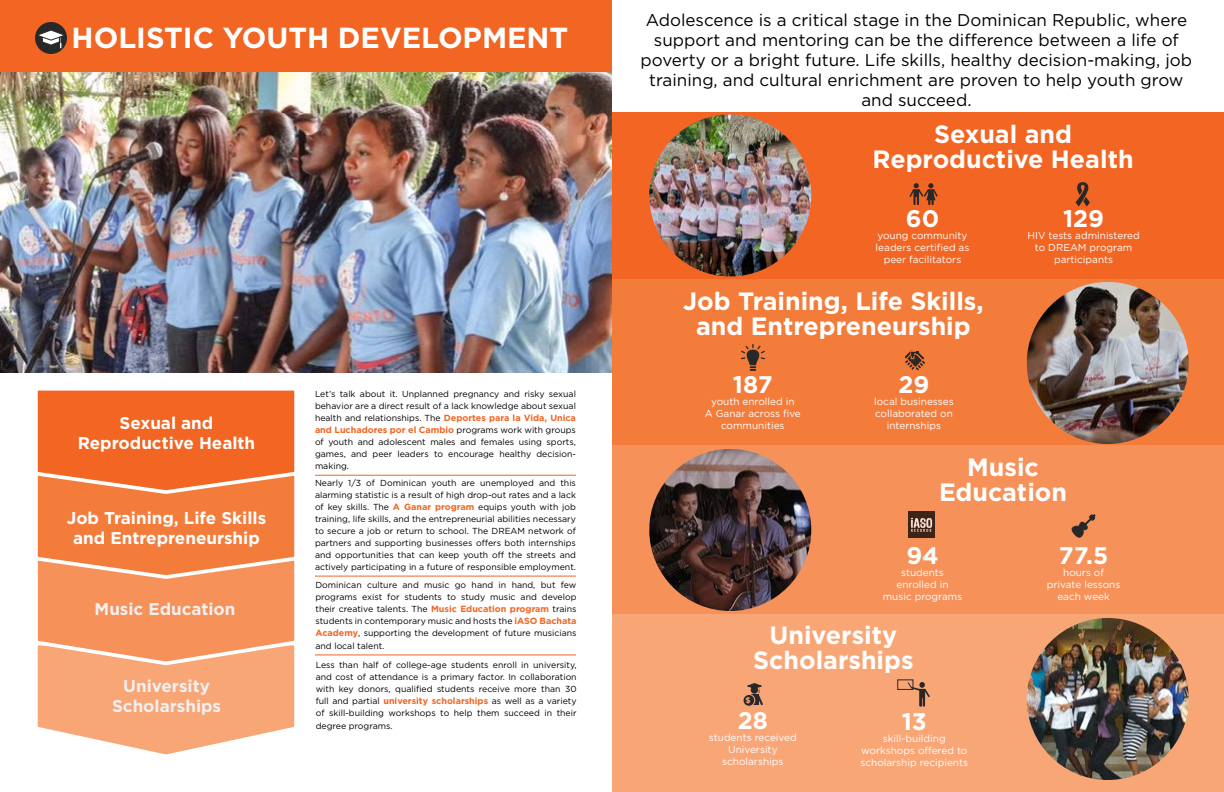
<style>
.page{position:relative;width:1224px;height:792px;background:#fff}
.page>*{position:absolute;margin:0;border:0;box-sizing:border-box;transform-origin:0 0}
.t1{font:700 29px "Gotham";color:#fff}
.t2{font:700 25px/25px "Gotham";color:#fff;text-align:center}
.t3{font:700 24px "Gotham";color:#fff}
.t4{font:17px/20px "Gotham";color:#000;text-align:center}
.t5{font:700 17px/20px "Gotham";color:#fff;text-align:center}
.t6{font:700 17px/20px "Gotham";color:#f0f0f0;text-align:center}
.t7{font:10px/12px "Gotham";color:#fff;text-align:center}
.t8{font:700 9px "Gotham";color:#f26522}
.t9{font:8.8px/12px "Gotham";color:#000;text-align:justify}
.t10{font:700 8px "Gotham";color:#f9a677}
.s1{font-weight:700;font-size:9px;color:#f26522}
.s2{font-weight:400;font-size:8.8px;color:#000}
</style>
<div class="page">
<div style="left:612px;top:606px;width:612px;height:186px;background:#f9a677"></div>
<div style="left:612px;top:271px;width:612px;height:180px;background:#f47c3b"></div>
<svg style="left:37px;top:390px;width:258px;height:365px;background:#f68e58"></svg>
<div style="left:0;top:0;width:612px;height:72px;background:#f26522"></div>
<hr style="left:315px;top:475px;width:261px;height:1px;background:#f26522">
<hr style="left:315px;top:576px;width:261px;height:1px;background:#f26522">
<hr style="left:315px;top:655px;width:261px;height:1px;background:#f26522">
<div style="left:35px;top:22px;width:32px;height:32px;background:#292829;border-radius:50%"></div>
<svg style="left:36px;top:29px;width:31px;height:19px"></svg>
<img style="left:0;top:72px;width:612px;height:300px">
<div style="left:612px;top:112px;width:612px;height:167px;background:#f26522"></div>
<div style="left:612px;top:445px;width:612px;height:169px;background:#f7915a"></div>
<img style="left:649px;top:115px;width:162px;height:161px;border-radius:80px">
<img style="left:1027px;top:282px;width:162px;height:162px;border-radius:81px">
<img style="left:1027px;top:618px;width:162px;height:162px;border-radius:81px">
<img style="left:649px;top:449px;width:162px;height:162px;border-radius:81px">
<svg style="left:741px;top:344px;width:24px;height:27px"></svg>
<svg style="left:909px;top:183px;width:29px;height:22px"></svg>
<svg style="left:904px;top:350px;width:21px;height:21px"></svg>
<img style="left:909px;top:512px;width:26px;height:26px">
<svg style="left:1071px;top:514px;width:25px;height:24px"></svg>
<svg style="left:907px;top:681px;width:23px;height:26px"></svg>
<div style="left:897px;top:679px;width:16px;height:11px;border:1px solid #292829"></div>
<svg style="left:1076px;top:182px;width:14px;height:25px"></svg>
<svg style="left:747px;top:683px;width:16px;height:23px"></svg>
<div style="left:743px;top:695px;width:12px;height:11px;background:#292829;border-radius:50%"></div>
<div style="left:743px;top:694px;width:12px;height:13px;border:1px solid #f9a677;border-radius:50%"></div>
<h1 class="t1" style="left:72px;top:19px;width:498px">HOLISTIC YOUTH DEVELOPMENT</h1>
<h3 class="t5" style="left:78px;top:413px;width:179px">Sexual and<br>Reproductive Health</h3>
<h3 class="t5" style="left:67px;top:508px;width:201px">Job Training, Life Skills and Entrepreneurship</h3>
<h3 class="t6" style="left:95px;top:598px;width:142px">Music Education</h3>
<h3 class="t6" style="left:112px;top:675px;width:111px">University<br>Scholarships</h3>
<p class="t9" style="left:315px;top:388px;width:263px">Let’s talk about it. Unplanned pregnancy and risky sexual behavior are a direct result of a lack knowledge about sexual health and relationships. The <span class="s1">Deportes para la Vida, Unica</span></p>
<p class="t8" style="left:315px;top:424px;width:263px">and Luchadores por el Cambio <span class="s2">programs work with groups</span></p>
<p class="t9" style="left:315px;top:436px;width:262px">of youth and adolescent males and females using sports, games, and peer leaders to encourage healthy decision&shy;making.</p>
<p class="t9" style="left:315px;top:477px;width:263px">Nearly 1/3 of Dominican youth are unemployed and this alarming statistic is a result of high drop-out rates and a lack of key skills. The <span class="s1">A Ganar program</span> equips youth with job training, life skills, and the entrepreneurial abilities necessary to secure a job or return to school. The DREAM network of partners and supporting businesses offers both internships and opportunities that can keep youth off the streets and actively participating in a future of responsible employment.</p>
<p class="t9" style="left:315px;top:579px;width:263px">Dominican culture and music go hand in hand, but few programs exist for students to study music and develop their creative talents. The <span class="s1">Music Education program</span> trains students in contemporary music and hosts the <span class="s1">iASO Bachata Academy</span>, supporting the development of future musicians</p>
<p class="t9" style="left:315px;top:640px;width:70px">and local talent.</p>
<p class="t9" style="left:316px;top:658px;width:263px">Less than half of college-age students enroll in university, and cost of attendance is a primary factor. In collaboration with key donors, qualified students receive more than 30 full and partial <span class="s1">university scholarships</span> as well as a variety of skill-building workshops to help them succeed in their</p>
<p class="t9" style="left:316px;top:719px;width:78px">degree programs.</p>
<p class="t4" style="left:641px;top:10px;width:553px">Adolescence is a critical stage in the Dominican Republic, where support and mentoring can be the difference between a life of poverty or a bright future. Life skills, healthy decision-making, job training, and cultural enrichment are proven to help youth grow and succeed.</p>
<h2 class="t2" style="left:873px;top:122px;width:263px">Sexual and<br>Reproductive Health</h2>
<h3 class="t3" style="left:906px;top:202px;width:35px">60</h3>
<p class="t7" style="left:876px;top:229px;width:95px">young community leaders certified as peer facilitators</p>
<h2 class="t2" style="left:683px;top:288px;width:302px">Job Training, Life Skills, and Entrepreneurship</h2>
<h3 class="t3" style="left:733px;top:368px;width:41px">187</h3>
<p class="t7" style="left:705px;top:395px;width:98px">youth enrolled in<br>A Ganar across five communities</p>
<h3 class="t3" style="left:899px;top:368px;width:32px">29</h3>
<p class="t7" style="left:874px;top:395px;width:81px">local businesses collaborated on internships</p>
<h3 class="t3" style="left:1063px;top:202px;width:42px">129</h3>
<p class="t7" style="left:1028px;top:229px;width:114px">HIV tests administered to DREAM program participants</p>
<h2 class="t2" style="left:939px;top:455px;width:129px">Music<br>Education</h2>
<h3 class="t3" style="left:906px;top:539px;width:34px">94</h3>
<p class="t7" style="left:883px;top:566px;width:81px">students enrolled in music programs</p>
<h2 class="t2" style="left:753px;top:623px;width:162px">University<br>Scholarships</h2>
<p class="t10" style="left:745px;top:695px;width:7px">$</p>
<h3 class="t3" style="left:738px;top:705px;width:32px">28</h3>
<p class="t7" style="left:709px;top:732px;width:89px">students received<br>University scholarships</p>
<h3 class="t3" style="left:902px;top:706px;width:27px">13</h3>
<p class="t7" style="left:860px;top:733px;width:109px">skill-building workshops offered to scholarship recipients</p>
<h3 class="t3" style="left:1059px;top:539px;width:51px">77.5</h3>
<p class="t7" style="left:1047px;top:566px;width:75px">hours of private lessons each week</p>
</div>
